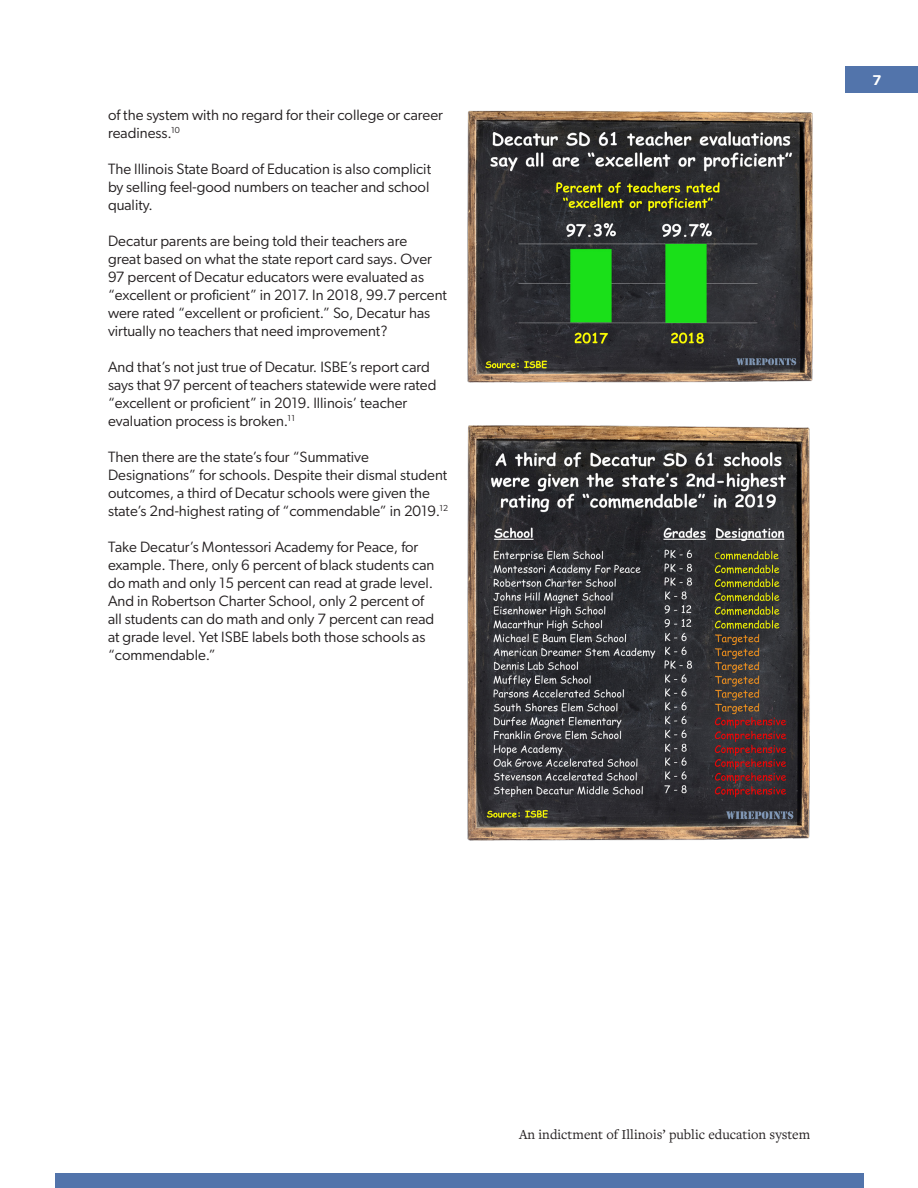
<style>
.page{position:relative;width:918px;height:1188px;background:#fff}
.page>*{position:absolute;margin:0;border:0;box-sizing:border-box;transform-origin:0 0}
.t1{font:15px/18px "Gibson";color:#231f20}
.t2{font:14.25px "Freight Text Pro";color:#231f20}
.t3{font:600 14.25px "Gibson";color:#fff}
</style>
<div class="page">
<div style="left:55px;top:1173px;width:809px;height:15px;background:#5274ab"></div>
<div style="left:846px;top:66px;width:72px;height:27px;background:#5274ab"></div>
<img style="left:467px;top:425px;width:343px;height:416px">
<img style="left:467px;top:111px;width:346px;height:272px">
<p class="t1" style="left:108px;top:106px;width:336px">of the system with no regard for their college or career readiness.<sup>10</sup></p>
<p class="t1" style="left:108px;top:160px;width:325px;text-align:justify">The Illinois State Board of Education is also complicit by selling feel-good numbers on teacher and school quality.</p>
<p class="t1" style="left:108px;top:232px;width:341px">Decatur parents are being told their teachers are<br>great based on what the state report card says. Over 97 percent of Decatur educators were evaluated as “excellent or proficient” in 2017. In 2018, 99.7 percent were rated “excellent or proficient.” So, Decatur has virtually no teachers that need improvement?</p>
<p class="t1" style="left:108px;top:358px;width:330px">And that’s not just true of Decatur. ISBE’s report card says that 97 percent of teachers statewide were rated “excellent or proficient” in 2019. Illinois’ teacher evaluation process is broken.<sup>11</sup></p>
<p class="t1" style="left:108px;top:448px;width:342px">Then there are the state’s four “Summative Designations” for schools. Despite their dismal student outcomes, a third of Decatur schools were given the state’s 2nd-highest rating of “commendable” in 2019.<sup>12</sup></p>
<p class="t1" style="left:108px;top:538px;width:328px">Take Decatur’s Montessori Academy for Peace, for example. There, only 6 percent of black students can do math and only 15 percent can read at grade level.<br>And in Robertson Charter School, only 2 percent of all students can do math and only 7 percent can read at grade level. Yet ISBE labels both those schools as “commendable.”</p>
<p class="t3" style="left:873px;top:72px;width:10px">7</p>
<p class="t2" style="left:519px;top:1125px;width:293px">An indictment of Illinois’ public education system</p>
</div>
